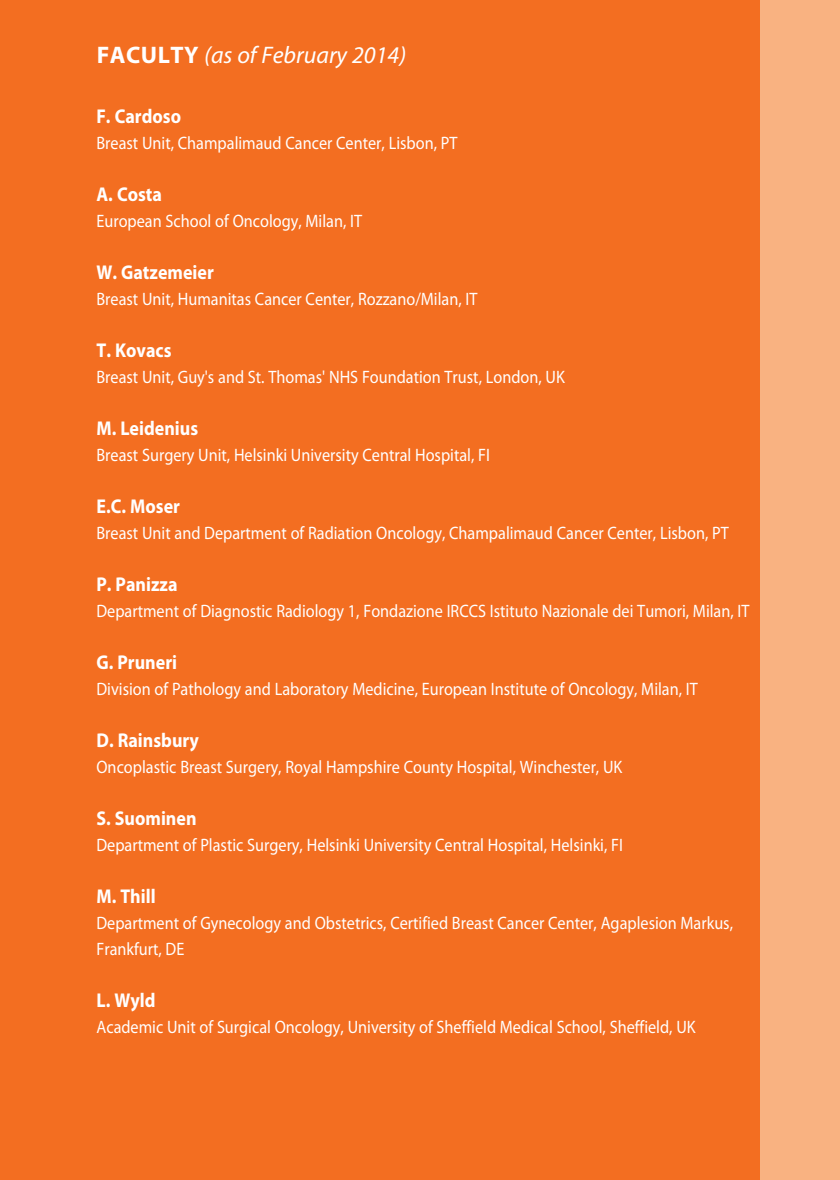
<style>
.page{position:relative;width:840px;height:1180px;background:#fff}
.page>*{position:absolute;margin:0;border:0;box-sizing:border-box;transform-origin:0 0}
.t1{font:italic 24px "Myriad Pro";color:#fff}
.t2{font:700 20px "Myriad Pro";color:#fff;scale:.9 1}
.t3{font:18px/26px "Myriad Pro";color:#fff;scale:.9 1}
.s1{font-weight:700;font-style:normal}
</style>
<div class="page">
<div style="left:0;top:0;width:839px;height:1179px;background:#f36e21"></div>
<div style="left:760px;top:0;width:79px;height:1179px;background:#f9b281"></div>
<h1 class="t1" style="left:97px;top:46px;width:311px"><span class="s1">FACULTY</span> (as of February 2014)</h1>
<p class="t2" style="left:96px;top:108px;width:95px">F. Cardoso</p>
<p class="t3" style="left:96px;top:131px;width:402px">Breast Unit, Champalimaud Cancer Center, Lisbon, PT</p>
<p class="t2" style="left:96px;top:186px;width:74px">A. Costa</p>
<p class="t3" style="left:96px;top:209px;width:296px">European School of Oncology, Milan, IT</p>
<p class="t2" style="left:96px;top:264px;width:132px">W. Gatzemeier</p>
<p class="t3" style="left:96px;top:287px;width:424px">Breast Unit, Humanitas Cancer Center, Rozzano/Milan, IT</p>
<p class="t2" style="left:96px;top:342px;width:85px">T. Kovacs</p>
<p class="t3" style="left:96px;top:365px;width:521px">Breast Unit, Guy's and St. Thomas' NHS Foundation Trust, London, UK</p>
<p class="t2" style="left:96px;top:420px;width:114px">M. Leidenius</p>
<p class="t3" style="left:96px;top:443px;width:438px">Breast Surgery Unit, Helsinki University Central Hospital, FI</p>
<p class="t2" style="left:96px;top:498px;width:94px">E.C. Moser</p>
<p class="t3" style="left:96px;top:521px;width:703px">Breast Unit and Department of Radiation Oncology, Champalimaud Cancer Center, Lisbon, PT</p>
<p class="t2" style="left:96px;top:576px;width:91px">P. Panizza</p>
<p class="t3" style="left:96px;top:599px;width:726px">Department of Diagnostic Radiology 1, Fondazione IRCCS Istituto Nazionale dei Tumori, Milan, IT</p>
<p class="t2" style="left:96px;top:654px;width:91px">G. Pruneri</p>
<p class="t3" style="left:96px;top:677px;width:669px">Division of Pathology and Laboratory Medicine, European Institute of Oncology, Milan, IT</p>
<p class="t2" style="left:96px;top:732px;width:115px">D. Rainsbury</p>
<p class="t3" style="left:96px;top:755px;width:585px">Oncoplastic Breast Surgery, Royal Hampshire County Hospital, Winchester, UK</p>
<p class="t2" style="left:96px;top:810px;width:113px">S. Suominen</p>
<p class="t3" style="left:96px;top:833px;width:586px">Department of Plastic Surgery, Helsinki University Central Hospital, Helsinki, FI</p>
<p class="t2" style="left:96px;top:888px;width:67px">M. Thill</p>
<p class="t3" style="left:96px;top:911px;width:708px">Department of Gynecology and Obstetrics, Certified Breast Cancer Center, Agaplesion Markus,<br>Frankfurt, DE</p>
<p class="t2" style="left:96px;top:992px;width:67px">L. Wyld</p>
<p class="t3" style="left:96px;top:1015px;width:667px">Academic Unit of Surgical Oncology, University of Sheffield Medical School, Sheffield, UK</p>
</div>
